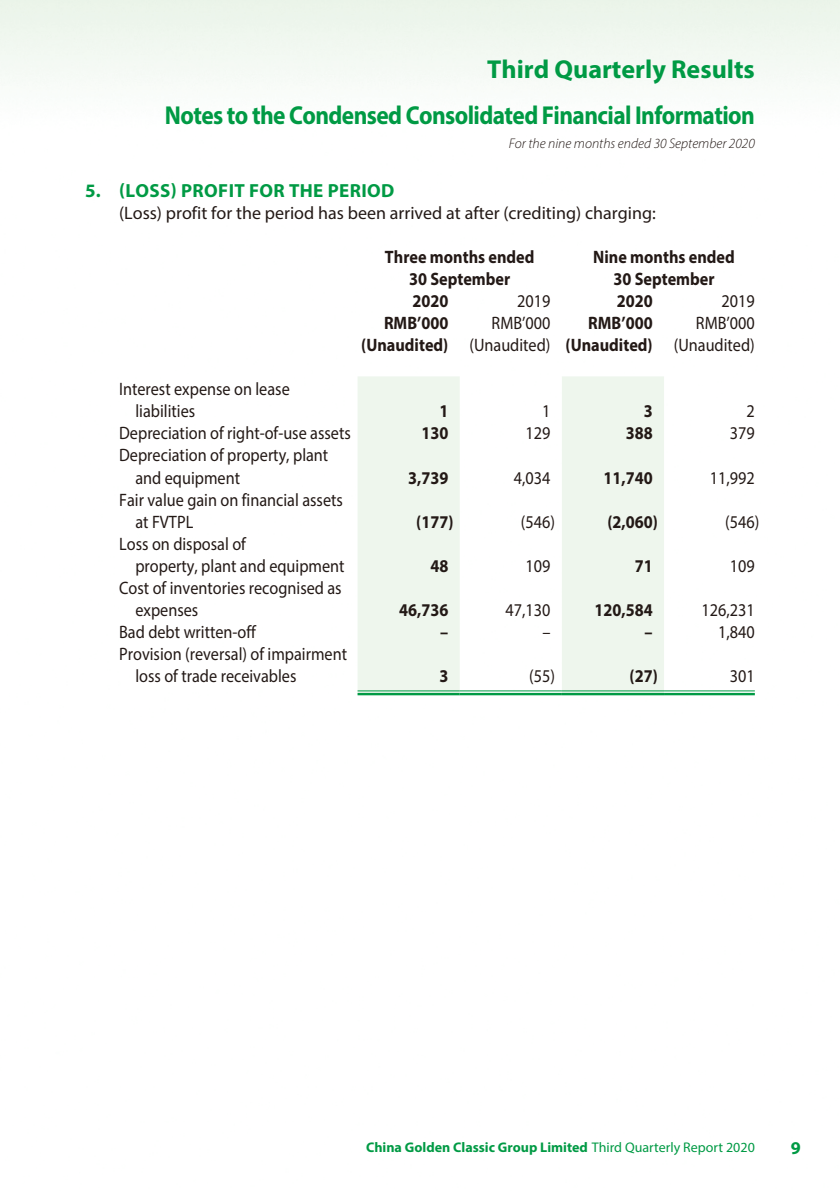
<style>
.page{position:relative;width:840px;height:1191px;background:#fff}
.page>*{position:absolute;margin:0;border:0;box-sizing:border-box;transform-origin:0 0}
.t1{font:700 26px/45.4px "Myriad Pro";letter-spacing:-.025em;color:#009a44;text-align:right}
.t2{font:700 19px "Myriad Pro";letter-spacing:.02em;color:#009a44}
.t3{font:18px/22px "Myriad Pro";color:#231916;scale:.9 1}
.t4{font:700 18px/22px "Myriad Pro";color:#231916;text-align:center;scale:.9 1}
.t5{font:18px "Myriad Pro";color:#231916}
.t6{font:700 18px "Myriad Pro";color:#009a44}
.t7{font:700 14px "Myriad Pro";color:#009a44}
.t8{font:italic 300 14px "Myriad Pro";color:#231916}
.s1{font-weight:700}
.s2{font-weight:400}
</style>
<div class="page">
<img style="left:0;top:0;width:839px;height:696px">
<svg style="left:357px;top:376px;width:306px;height:317px;fill:#eef6ed"></svg>
<hr style="left:357px;top:690px;width:102px;height:1px;background:#009a44">
<hr style="left:357px;top:693px;width:102px;height:2px;background:#009a44">
<hr style="left:459px;top:690px;width:102px;height:1px;background:#009a44">
<hr style="left:459px;top:693px;width:102px;height:2px;background:#009a44">
<hr style="left:561px;top:690px;width:102px;height:1px;background:#009a44">
<hr style="left:561px;top:693px;width:102px;height:2px;background:#009a44">
<hr style="left:663px;top:690px;width:91px;height:1px;background:#009a44">
<hr style="left:663px;top:693px;width:91px;height:2px;background:#009a44">
<h1 class="t1" style="left:165px;top:46px;width:591px">Third Quarterly Results<br>Notes to the Condensed Consolidated Financial Information</h1>
<p class="t8" style="left:508px;top:135px;width:247px">For the nine months ended 30 September 2020</p>
<p class="t2" style="left:85px;top:179px;width:310px">5. (LOSS) PROFIT FOR THE PERIOD</p>
<p class="t5" style="left:119px;top:202px;width:538px">(Loss) profit for the period has been arrived at after (crediting) charging:</p>
<p class="t4" style="left:385px;top:246px;width:167px">Three months ended<br>30 September</p>
<p class="t4" style="left:593px;top:246px;width:159px">Nine months ended<br>30 September</p>
<p class="t4" style="left:412px;top:290px;width:41px">2020</p>
<p class="t3" style="left:517px;top:290px;width:38px">2019</p>
<p class="t4" style="left:616px;top:290px;width:41px">2020</p>
<p class="t3" style="left:721px;top:290px;width:38px">2019</p>
<p class="t4" style="left:384px;top:312px;width:73px">RMB’000</p>
<p class="t3" style="left:491px;top:312px;width:67px">RMB’000</p>
<p class="t4" style="left:588px;top:312px;width:73px">RMB’000</p>
<p class="t3" style="left:361px;top:312px;width:438px;text-align:right">RMB’000<br><span class="s1">(Unaudited)</span> (Unaudited) <span class="s1">(Unaudited)</span> (Unaudited)</p>
<p class="t3" style="left:135px;top:378px;width:173px;text-indent:-16px">Interest expense on lease liabilities</p>
<p class="t4" style="left:439px;top:400px;width:11px">1</p>
<p class="t3" style="left:542px;top:400px;width:11px">1</p>
<p class="t4" style="left:643px;top:400px;width:11px">3</p>
<p class="t3" style="left:746px;top:400px;width:11px">2</p>
<p class="t3" style="left:119px;top:422px;width:259px">Depreciation of right-of-use assets</p>
<p class="t4" style="left:421px;top:422px;width:31px">130</p>
<p class="t3" style="left:525px;top:422px;width:29px">129</p>
<p class="t4" style="left:625px;top:422px;width:31px">388</p>
<p class="t3" style="left:729px;top:422px;width:29px">379</p>
<p class="t3" style="left:135px;top:444px;width:216px;text-indent:-16px">Depreciation of property, plant and equipment</p>
<p class="t4" style="left:408px;top:466px;width:46px">3,739</p>
<p class="t3" style="left:513px;top:466px;width:42px">4,034</p>
<p class="t4" style="left:603px;top:466px;width:56px">11,740</p>
<p class="t3" style="left:709px;top:466px;width:51px">11,992</p>
<p class="t3" style="left:135px;top:488px;width:232px;text-indent:-16px">Fair value gain on financial assets at FVTPL</p>
<p class="t3" style="left:135px;top:532px;width:234px;text-indent:-16px">Loss on disposal of<br>property, plant and equipment</p>
<p class="t3" style="left:135px;top:576px;width:230px;text-indent:-16px">Cost of inventories recognised as expenses</p>
<p class="t4" style="left:416px;top:510px;width:43px">(177)</p>
<p class="t3" style="left:520px;top:510px;width:39px">(546)</p>
<p class="t4" style="left:607px;top:510px;width:57px">(2,060)</p>
<p class="t3" style="left:724px;top:510px;width:39px">(546)</p>
<p class="t4" style="left:430px;top:554px;width:21px">48</p>
<p class="t3" style="left:525px;top:554px;width:29px">109</p>
<p class="t4" style="left:634px;top:554px;width:21px">71</p>
<p class="t3" style="left:729px;top:554px;width:29px">109</p>
<p class="t4" style="left:399px;top:598px;width:56px">46,736</p>
<p class="t3" style="left:505px;top:598px;width:51px">47,130</p>
<p class="t4" style="left:594px;top:598px;width:66px">120,584</p>
<p class="t3" style="left:701px;top:598px;width:61px">126,231</p>
<p class="t3" style="left:119px;top:620px;width:153px">Bad debt written-off</p>
<p class="t4" style="left:440px;top:620px;width:11px">–</p>
<p class="t3" style="left:542px;top:620px;width:10px">–</p>
<p class="t4" style="left:644px;top:620px;width:10px">–</p>
<p class="t3" style="left:717px;top:620px;width:42px">1,840</p>
<p class="t3" style="left:135px;top:642px;width:236px;text-indent:-16px">Provision (reversal) of impairment loss of trade receivables</p>
<p class="t4" style="left:439px;top:664px;width:11px">3</p>
<p class="t3" style="left:529px;top:664px;width:30px">(55)</p>
<p class="t4" style="left:629px;top:664px;width:33px">(27)</p>
<p class="t3" style="left:729px;top:664px;width:29px">301</p>
<p class="t7" style="left:366px;top:1138px;width:390px">China Golden Classic Group Limited <span class="s2">Third Quarterly Report 2020</span></p>
<p class="t6" style="left:790px;top:1135px;width:11px">9</p>
</div>
